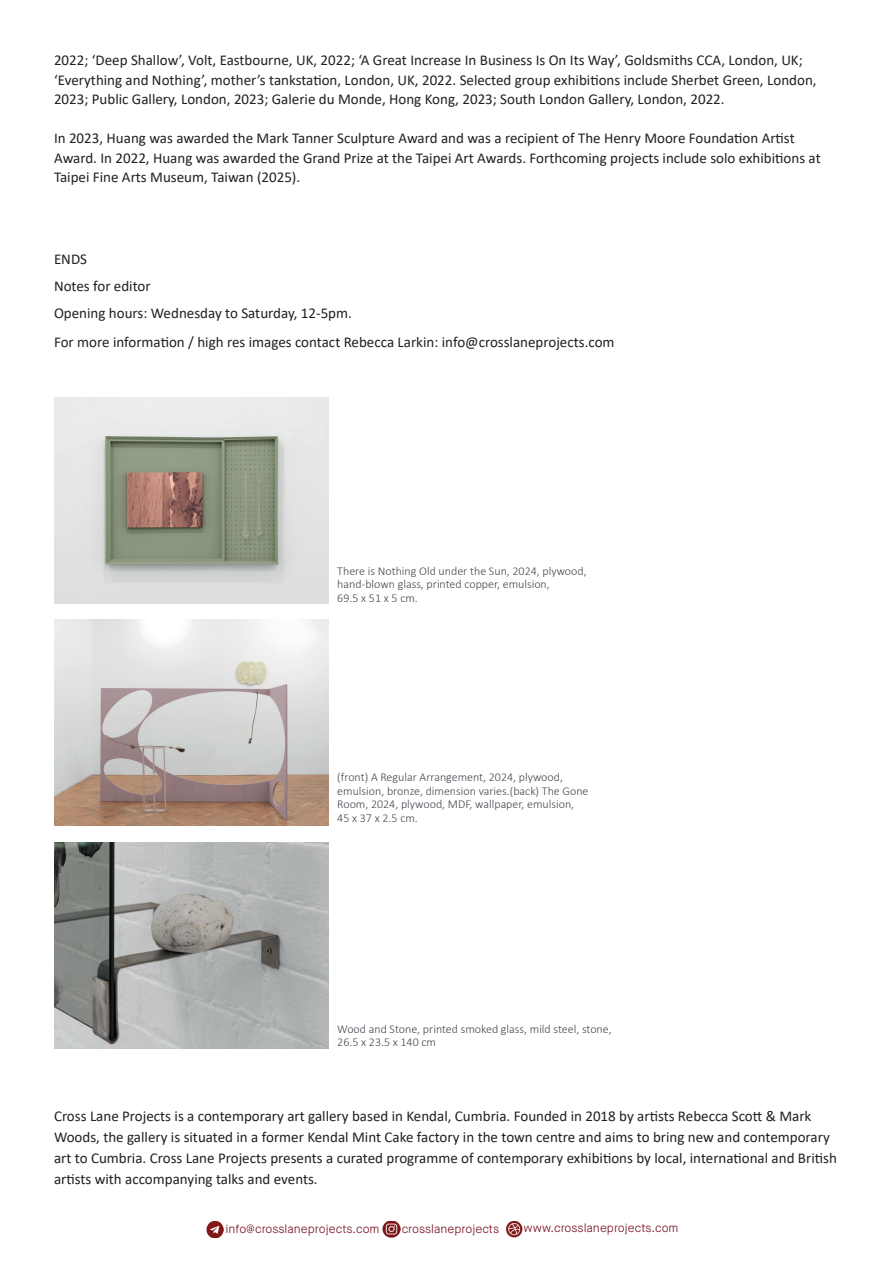
<style>
.page{position:relative;width:893px;height:1263px;background:#fff}
.page>*{position:absolute;margin:0;border:0;box-sizing:border-box;transform-origin:0 0}
.t1{font:15px/19.5px "Calibri";color:#231f20}
.t2{font:300 12px/13.5px "Calibri";color:#42464e}
.t3{font:300 11.85px "Maison Neue";color:#780f1e}
</style>
<div class="page">
<img style="left:383px;top:1221px;width:17px;height:16px">
<img style="left:206px;top:1221px;width:18px;height:16px">
<img style="left:506px;top:1221px;width:17px;height:16px">
<img style="left:54px;top:398px;width:275px;height:206px">
<img style="left:54px;top:620px;width:275px;height:206px">
<img style="left:54px;top:842px;width:275px;height:206px">
<p class="t1" style="left:54px;top:50px;width:764px">2022; ‘Deep Shallow’, Volt, Eastbourne, UK, 2022; ‘A Great Increase In Business Is On Its Way’, Goldsmiths CCA, London, UK; ‘Everything and Nothing’, mother’s tankstation, London, UK, 2022. Selected group exhibitions include Sherbet Green, London,<br>2023; Public Gallery, London, 2023; Galerie du Monde, Hong Kong, 2023; South London Gallery, London, 2022.</p>
<p class="t1" style="left:54px;top:128px;width:768px">In 2023, Huang was awarded the Mark Tanner Sculpture Award and was a recipient of The Henry Moore Foundation Artist<br>Award. In 2022, Huang was awarded the Grand Prize at the Taipei Art Awards. Forthcoming projects include solo exhibitions at<br>Taipei Fine Arts Museum, Taiwan (2025).</p>
<p class="t1" style="left:54px;top:249px;width:35px">ENDS</p>
<p class="t1" style="left:54px;top:276px;width:98px">Notes for editor</p>
<p class="t1" style="left:54px;top:303px;width:299px">Opening hours: Wednesday to Saturday, 12-5pm.</p>
<p class="t1" style="left:54px;top:332px;width:562px">For more information / high res images contact Rebecca Larkin: info@crosslaneprojects.com</p>
<p class="t2" style="left:337px;top:564px;width:251px">There is Nothing Old under the Sun, 2024, plywood, hand-blown glass, printed copper, emulsion,</p>
<p class="t2" style="left:337px;top:591px;width:82px">69.5 x 51 x 5 cm.</p>
<p class="t2" style="left:337px;top:770px;width:253px">(front) A Regular Arrangement, 2024, plywood, emulsion, bronze, dimension varies.(back) The Gone<br>Room, 2024, plywood, MDF, wallpaper, emulsion,</p>
<p class="t2" style="left:337px;top:811px;width:82px">45 x 37 x 2.5 cm.</p>
<p class="t2" style="left:337px;top:1022px;width:276px">Wood and Stone, printed smoked glass, mild steel, stone,<br>26.5 x 23.5 x 140 cm</p>
<p class="t1" style="left:54px;top:1105px;width:784px;line-height:21px">Cross Lane Projects is a contemporary art gallery based in Kendal, Cumbria. Founded in 2018 by artists Rebecca Scott &amp; Mark Woods, the gallery is situated in a former Kendal Mint Cake factory in the town centre and aims to bring new and contemporary art to Cumbria. Cross Lane Projects presents a curated programme of contemporary exhibitions by local, international and British artists with accompanying talks and events.</p>
<p class="t3" style="left:225px;top:1221px;width:156px">info@crosslaneprojects.com</p>
<p class="t3" style="left:402px;top:1221px;width:99px">crosslaneprojects</p>
<p class="t3" style="left:524px;top:1221px;width:156px">www.crosslaneprojects.com</p>
</div>
